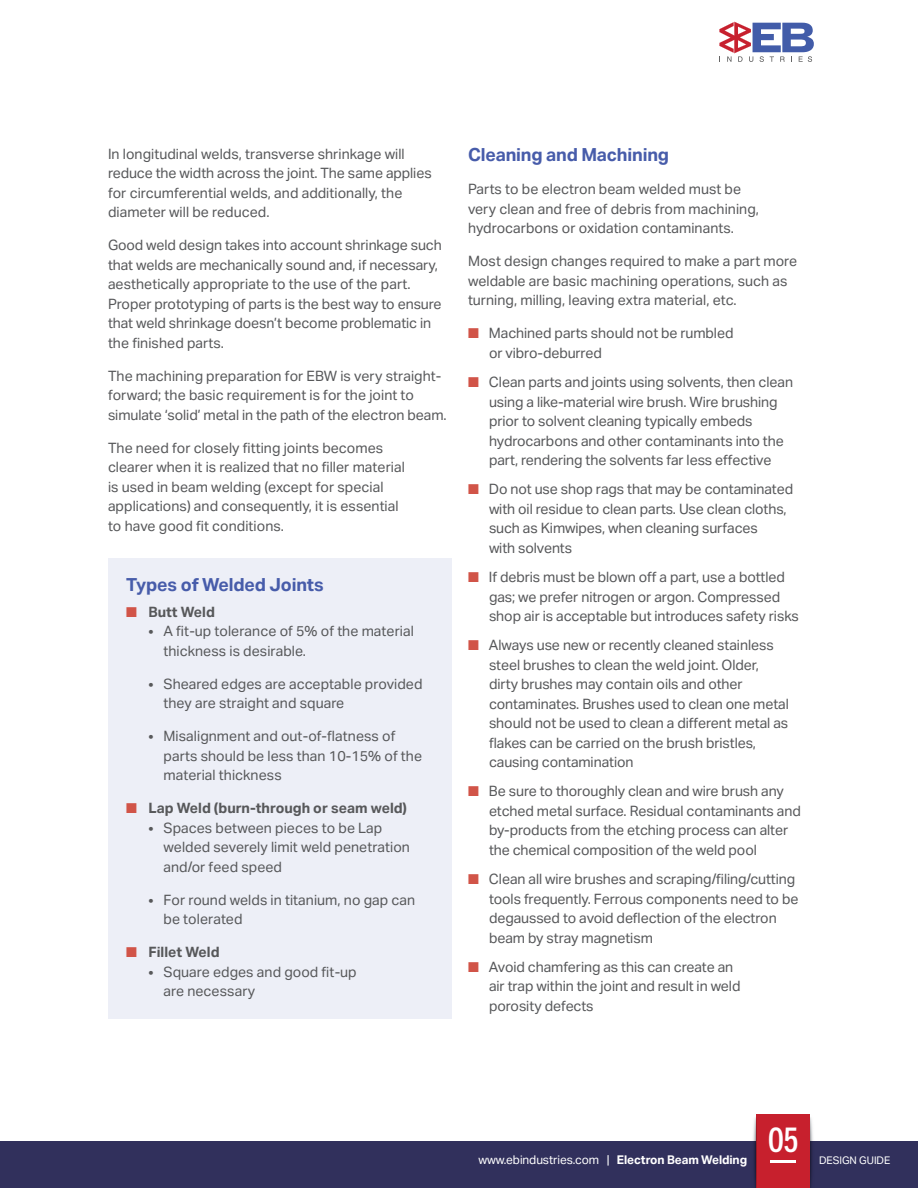
<style>
.page{position:relative;width:918px;height:1188px;background:#fff}
.page>*{position:absolute;margin:0;border:0;box-sizing:border-box;transform-origin:0 0}
.t1{font:500 33px "Benton Sans Compressed";color:#fff}
.t2{font:700 18px "Aktiv Grotesk Arbc";letter-spacing:-.01em;color:#475caa}
.t3{font:14.25px/19.5px "Aktiv Grotesk Arbc";letter-spacing:-.01em;color:#57585a}
.t4{font:700 14.25px "Aktiv Grotesk Arbc";color:#57585a}
.t5{font:12px "Aktiv Grotesk Arbc";letter-spacing:-.01em;color:#fff}
.t6{font:10.5px "Aktiv Grotesk Arbc";color:#fff}
.s1{color:#d15448}
.s2{font-weight:700}
</style>
<div class="page">
<svg style="left:719px;top:22px;width:95px;height:40px"></svg>
<div style="left:0;top:1142px;width:918px;height:46px;background:#31305c"></div>
<div style="left:108px;top:559px;width:343px;height:460px;background:#edeff7"></div>
<div style="left:756px;top:1115px;width:54px;height:73px;background:#c7202d"></div>
<hr style="left:770px;top:1160px;width:26px;height:2px;background:#fff">
<img style="left:810px;top:1117px;width:5px;height:71px">
<img style="left:752px;top:1117px;width:4px;height:71px">
<p class="t3" style="left:108px;top:144px;width:325px">In longitudinal welds, transverse shrinkage will reduce the width across the joint. The same applies for circumferential welds, and additionally, the diameter will be reduced.</p>
<p class="t3" style="left:108px;top:236px;width:335px">Good weld design takes into account shrinkage such that welds are mechanically sound and, if necessary, aesthetically appropriate to the use of the part.<br>Proper prototyping of parts is the best way to ensure that weld shrinkage doesn’t become problematic in the finished parts.</p>
<p class="t3" style="left:108px;top:366px;width:340px">The machining preparation for EBW is very straight&shy;forward; the basic requirement is for the joint to simulate ‘solid’ metal in the path of the electron beam.</p>
<p class="t3" style="left:108px;top:438px;width:298px">The need for closely fitting joints becomes clearer when it is realized that no filler material is used in beam welding (except for special applications) and consequently, it is essential to have good fit conditions.</p>
<p class="t2" style="left:126px;top:574px;width:199px">Types of Welded Joints</p>
<p class="t4" style="left:126px;top:604px;width:90px"><span class="s1">■</span> Butt Weld</p>
<p class="t3" style="left:164px;top:622px;width:252px;text-indent:-15px">• A fit-up tolerance of 5% of the material thickness is desirable.</p>
<p class="t3" style="left:164px;top:674px;width:261px;text-indent:-15px">• Sheared edges are acceptable provided they are straight and square</p>
<p class="t3" style="left:164px;top:727px;width:260px;text-indent:-15px">• Misalignment and out-of-flatness of parts should be less than 10-15% of the material thickness</p>
<p class="t4" style="left:126px;top:800px;width:283px"><span class="s1">■</span> Lap Weld (burn-through or seam weld)</p>
<p class="t3" style="left:164px;top:818px;width:248px;text-indent:-15px">• Spaces between pieces to be Lap welded severely limit weld penetration and/or feed speed</p>
<p class="t3" style="left:164px;top:890px;width:253px;text-indent:-15px">• For round welds in titanium, no gap can be tolerated</p>
<p class="t4" style="left:126px;top:944px;width:95px"><span class="s1">■</span> Fillet Weld</p>
<p class="t3" style="left:164px;top:962px;width:195px;text-indent:-15px">• Square edges and good fit-up are necessary</p>
<p class="t2" style="left:468px;top:145px;width:203px">Cleaning and Machining</p>
<p class="t3" style="left:468px;top:180px;width:293px">Parts to be electron beam welded must be very clean and free of debris from machining, hydrocarbons or oxidation contaminants.</p>
<p class="t3" style="left:468px;top:252px;width:331px">Most design changes required to make a part more weldable are basic machining operations, such as turning, milling, leaving extra material, etc.</p>
<p class="t3" style="left:489px;top:324px;width:246px;text-indent:-21px"><span class="s1">■</span> Machined parts should not be rumbled or vibro-deburred</p>
<p class="t3" style="left:489px;top:372px;width:306px;text-indent:-21px"><span class="s1">■</span> Clean parts and joints using solvents, then clean using a like-material wire brush. Wire brushing prior to solvent cleaning typically embeds hydrocarbons and other contaminants into the part, rendering the solvents far less effective</p>
<p class="t3" style="left:489px;top:480px;width:306px;text-indent:-21px"><span class="s1">■</span> Do not use shop rags that may be contaminated with oil residue to clean parts. Use clean cloths, such as Kimwipes, when cleaning surfaces<br>with solvents</p>
<p class="t3" style="left:489px;top:567px;width:311px;text-indent:-21px"><span class="s1">■</span> If debris must be blown off a part, use a bottled gas; we prefer nitrogen or argon. Compressed shop air is acceptable but introduces safety risks</p>
<p class="t3" style="left:489px;top:636px;width:302px;text-indent:-21px"><span class="s1">■</span> Always use new or recently cleaned stainless steel brushes to clean the weld joint. Older, dirty brushes may contain oils and other contaminates. Brushes used to clean one metal should not be used to clean a different metal as flakes can be carried on the brush bristles, causing contamination</p>
<p class="t3" style="left:489px;top:782px;width:313px;text-indent:-21px"><span class="s1">■</span> Be sure to thoroughly clean and wire brush any etched metal surface. Residual contaminants and by-products from the etching process can alter the chemical composition of the weld pool</p>
<p class="t3" style="left:489px;top:870px;width:311px;text-indent:-21px"><span class="s1">■</span> Clean all wire brushes and scraping/filing/cutting tools frequently. Ferrous components need to be degaussed to avoid deflection of the electron beam by stray magnetism</p>
<p class="t3" style="left:489px;top:957px;width:253px;text-indent:-21px"><span class="s1">■</span> Avoid chamfering as this can create an air trap within the joint and result in weld porosity defects</p>
<p class="t1" style="left:768px;top:1120px;width:32px">05</p>
<p class="t5" style="left:478px;top:1153px;width:270px">www.ebindustries.com | <span class="s2">Electron Beam Welding</span></p>
<p class="t6" style="left:819px;top:1154px;width:73px">DESIGN GUIDE</p>
</div>
